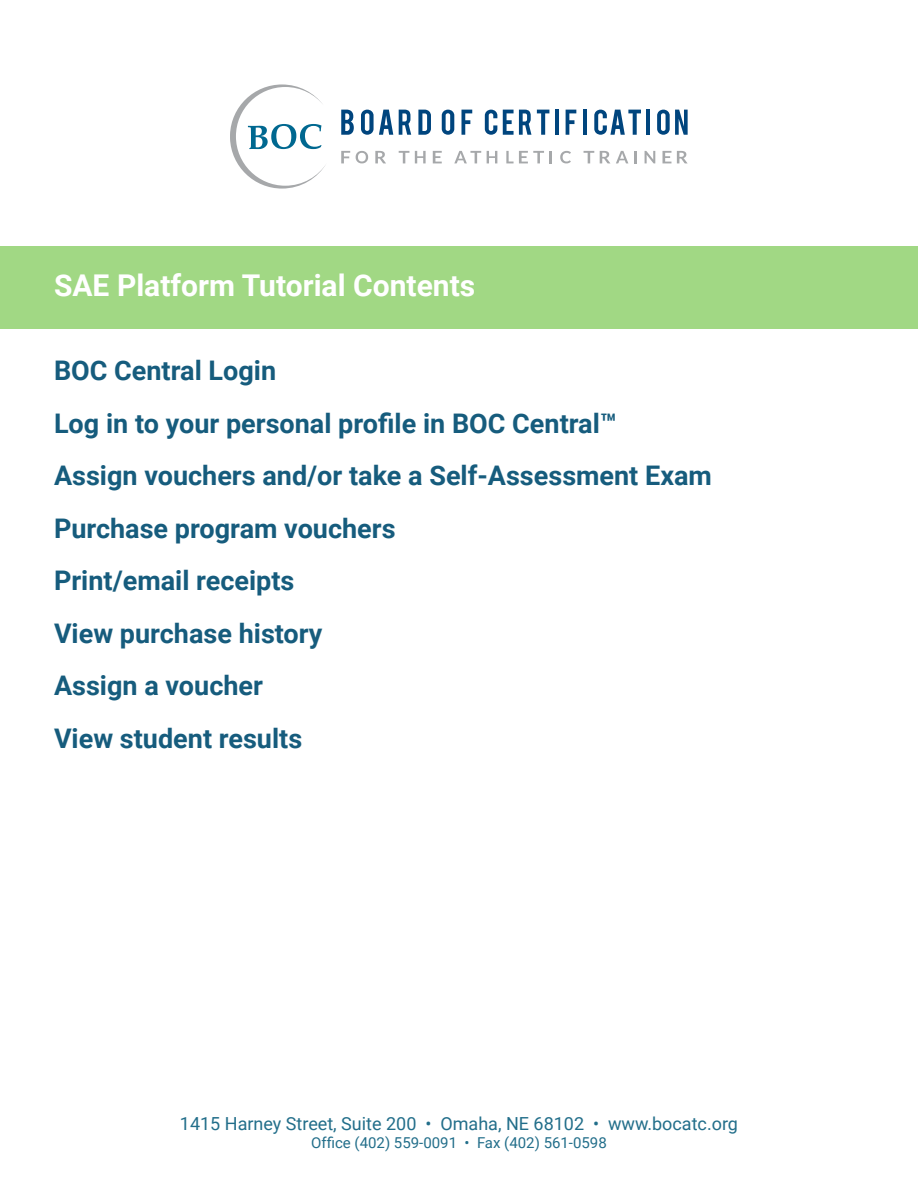
<style>
.page{position:relative;width:918px;height:1188px;background:#fff}
.page>*{position:absolute;margin:0;border:0;box-sizing:border-box;transform-origin:0 0}
.Sect_heading{font:700 30px "Roboto";color:#fff}
.t1{font:700 27px "Roboto";color:#165c7d}
.t2{font:18px "Roboto";color:#226e8a}
.t3{font:15px "Roboto";color:#226e8a}
</style>
<div class="page">
<div style="left:0;top:246px;width:918px;height:82px;background:#a1d884"></div>
<svg style="left:341px;top:110px;width:13px;height:25px"></svg>
<svg style="left:361px;top:110px;width:32px;height:25px"></svg>
<svg style="left:399px;top:110px;width:12px;height:25px"></svg>
<svg style="left:418px;top:110px;width:13px;height:25px"></svg>
<svg style="left:442px;top:110px;width:12px;height:25px"></svg>
<svg style="left:461px;top:110px;width:11px;height:25px"></svg>
<svg style="left:485px;top:110px;width:12px;height:25px"></svg>
<svg style="left:503px;top:110px;width:28px;height:25px"></svg>
<svg style="left:537px;top:110px;width:12px;height:25px"></svg>
<hr style="left:555px;top:110px;width:3px;height:25px;background:#00457e">
<svg style="left:566px;top:110px;width:10px;height:25px"></svg>
<hr style="left:584px;top:110px;width:3px;height:25px;background:#00457e">
<svg style="left:594px;top:110px;width:47px;height:25px"></svg>
<hr style="left:646px;top:110px;width:4px;height:25px;background:#00457e">
<svg style="left:657px;top:110px;width:31px;height:25px"></svg>
<svg style="left:341px;top:151px;width:9px;height:12px"></svg>
<svg style="left:356px;top:151px;width:12px;height:12px"></svg>
<svg style="left:375px;top:151px;width:11px;height:12px"></svg>
<svg style="left:399px;top:151px;width:10px;height:12px"></svg>
<svg style="left:415px;top:151px;width:11px;height:12px"></svg>
<svg style="left:433px;top:151px;width:9px;height:12px"></svg>
<svg style="left:454px;top:151px;width:27px;height:12px"></svg>
<svg style="left:487px;top:151px;width:10px;height:12px"></svg>
<svg style="left:506px;top:151px;width:46px;height:12px"></svg>
<svg style="left:560px;top:151px;width:11px;height:12px"></svg>
<svg style="left:584px;top:151px;width:10px;height:12px"></svg>
<svg style="left:600px;top:151px;width:10px;height:12px"></svg>
<svg style="left:616px;top:151px;width:12px;height:12px"></svg>
<svg style="left:634px;top:151px;width:2px;height:12px"></svg>
<svg style="left:645px;top:151px;width:10px;height:12px"></svg>
<svg style="left:663px;top:151px;width:8px;height:12px"></svg>
<svg style="left:677px;top:151px;width:10px;height:12px"></svg>
<svg style="left:230px;top:84px;width:95px;height:105px"></svg>
<p class="Sect_heading" style="left:54px;top:264px;width:423px">SAE Platform Tutorial Contents</p>
<p class="t1" style="left:54px;top:351px;width:224px">BOC Central Login</p>
<p class="t1" style="left:54px;top:404px;width:564px">Log in to your personal profile in BOC Central™</p>
<p class="t1" style="left:54px;top:456px;width:659px">Assign vouchers and/or take a Self-Assessment Exam</p>
<p class="t1" style="left:54px;top:509px;width:343px">Purchase program vouchers</p>
<p class="t1" style="left:54px;top:561px;width:242px">Print/email receipts</p>
<p class="t1" style="left:54px;top:614px;width:270px">View purchase history</p>
<p class="t1" style="left:54px;top:666px;width:211px">Assign a voucher</p>
<p class="t1" style="left:54px;top:719px;width:250px">View student results</p>
<p class="t2" style="left:180px;top:1111px;width:560px">1415 Harney Street, Suite 200 • Omaha, NE 68102 • www.bocatc.org</p>
<p class="t3" style="left:311px;top:1132px;width:297px">Office (402) 559-0091 • Fax (402) 561-0598</p>
</div>
